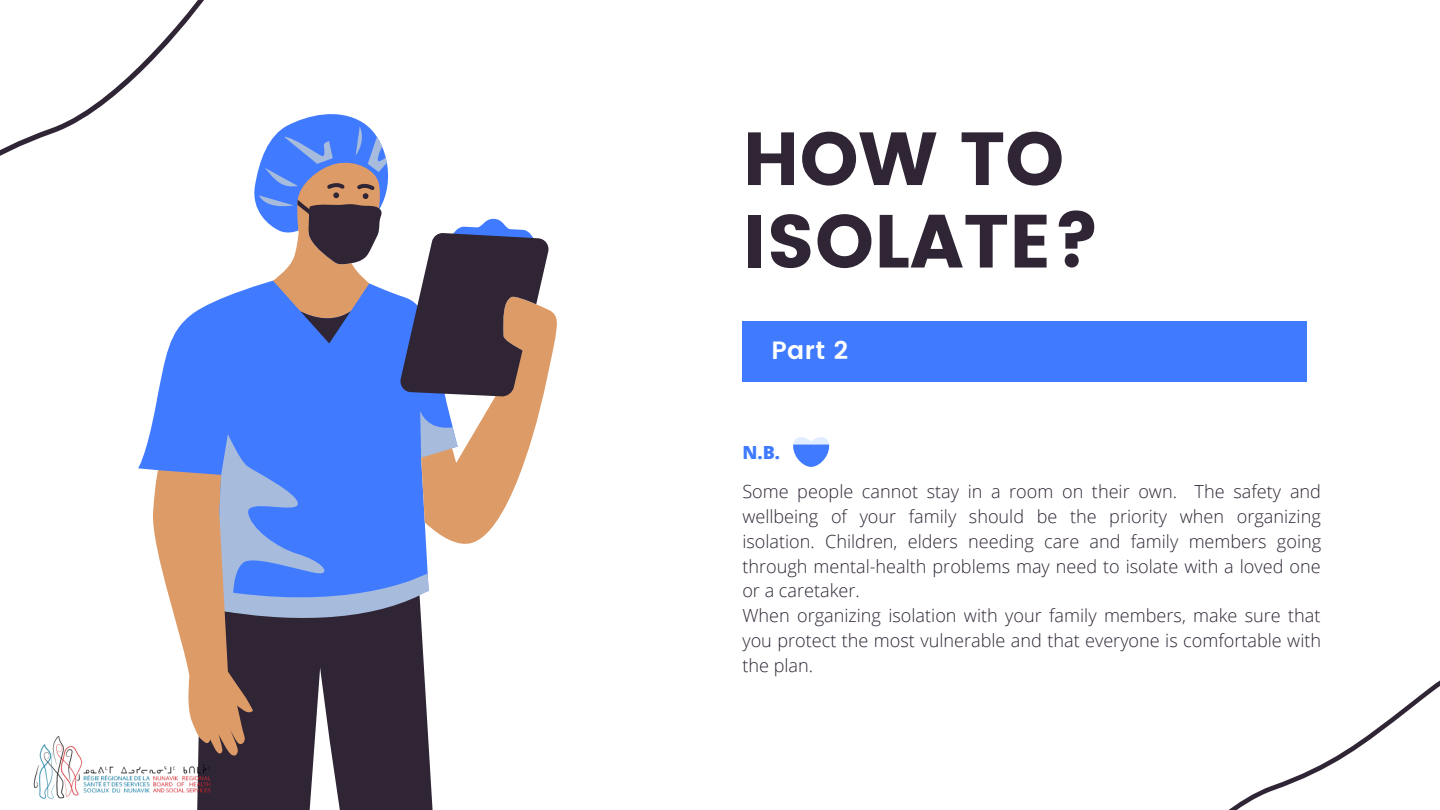
<style>
.page{position:relative;width:1440px;height:810px;background:#fff}
.page>*{position:absolute;margin:0;border:0;box-sizing:border-box;transform-origin:0 0}
.t1{font:75px/82.5px "Poppins";color:#2f2535}
.t2{font:600 25px "Poppins";color:#fff}
.t3{font:300 18.1px/24.8px "Open Sans";color:#2f2535}
.t4{font:800 18.1px "Open Sans";color:#407bff}
</style>
<div class="page">
<div style="left:742px;top:321px;width:565px;height:60px;background:#407bff"></div>
<svg style="left:138px;top:218px;width:412px;height:592px"></svg>
<svg style="left:219px;top:127px;width:239px;height:492px;fill:#407bff"></svg>
<svg style="left:1228px;top:680px;width:212px;height:130px"></svg>
<img style="left:33px;top:729px;width:220px;height:81px">
<svg style="left:793px;top:437px;width:36px;height:30px"></svg>
<svg style="left:209px;top:127px;width:45px;height:167px"></svg>
<svg style="left:0;top:0;width:209px;height:299px"></svg>
<h1 class="t1" style="left:742px;top:118px;width:360px">HOW TO<br>ISOLATE?</h1>
<h2 class="t2" style="left:771px;top:335px;width:78px">Part 2</h2>
<p class="t4" style="left:742px;top:440px;width:39px">N.B.</p>
<p class="t3" style="left:742px;top:479px;width:580px">Some people cannot stay in a room on their own. The safety and wellbeing of your family should be the priority when organizing isolation. Children, elders needing care and family members going through mental-health problems may need to isolate with a loved one or a caretaker.<br>When organizing isolation with your family members, make sure that you protect the most vulnerable and that everyone is comfortable with the plan.</p>
</div>
